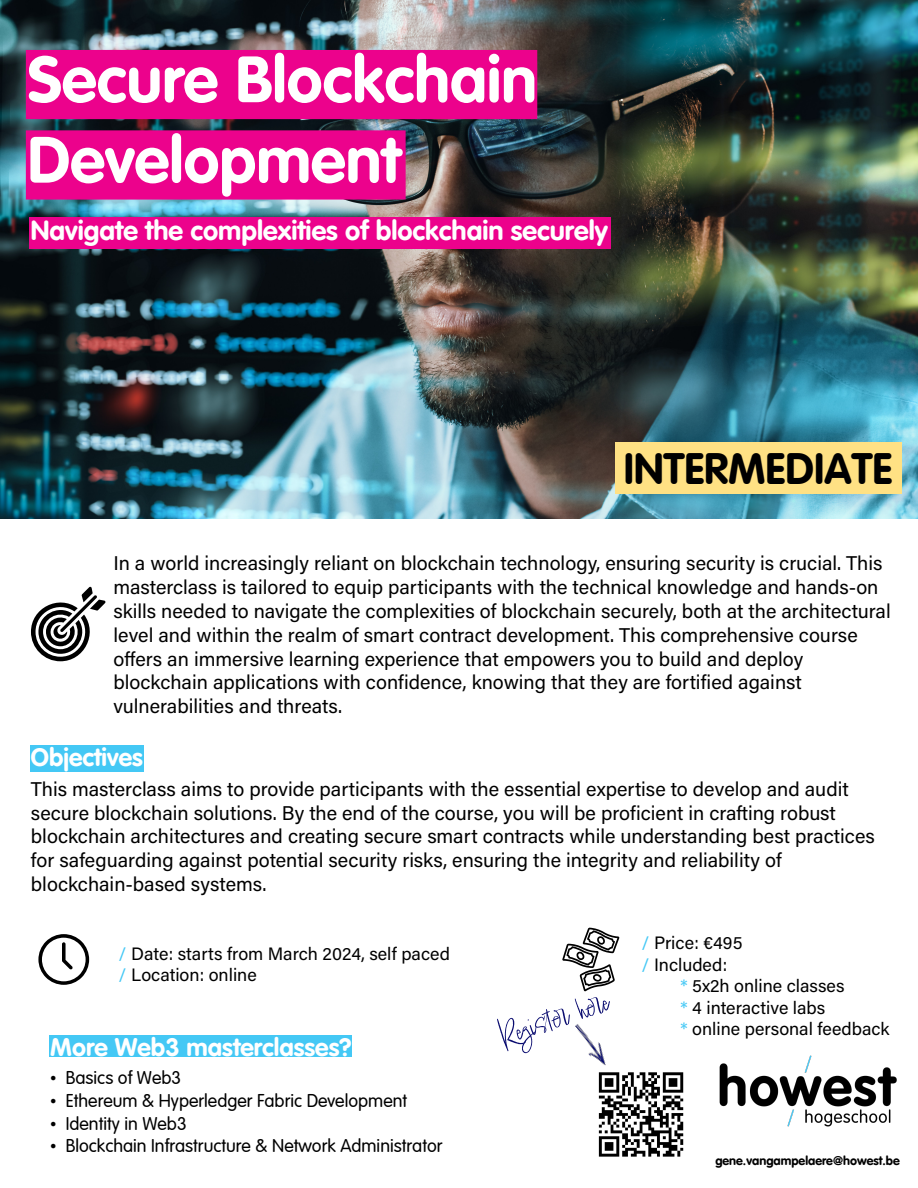
<style>
.page{position:relative;width:918px;height:1188px;background:#fff}
.page>*{position:absolute;margin:0;border:0;box-sizing:border-box;transform-origin:0 0}
.t1{font:64.35px/80.4px "VAG Rounded Bold";color:#fff}
.t2{font:43.8px "Audrielle No 1";color:#0a0c70}
.t3{font:43.05px "VAG Rounded Bold";color:#000}
.t4{font:27.3px "VAG Rounded Bold";color:#fff}
.t5{font:25.05px "VAG Rounded Bold";color:#fff}
.t6{font:19.8px/23.9px "Acumin Pro";color:#000}
.t7{font:300 18.15px "VAG Rounded";color:#000}
.t8{font:18px/21.3px "Acumin Pro";color:#000}
.t9{font:12.6px "VAG Rounded Bold";color:#000}
.s1{color:#44c8f5}
.s2{font-family:"Times New Roman";font-weight:400}
</style>
<div class="page">
<img style="left:719px;top:1055px;width:178px;height:72px">
<img style="left:0;top:0;width:918px;height:518px">
<svg style="left:26px;top:50px;width:511px;height:150px;background:#c80d7d"></svg>
<div style="left:29px;top:217px;width:581px;height:32px;background:#ec028c"></div>
<div style="left:616px;top:442px;width:286px;height:52px;background:#ffe184"></div>
<svg style="left:31px;top:587px;width:75px;height:74px"></svg>
<div style="left:30px;top:746px;width:114px;height:26px;background:#44c8f5"></div>
<svg style="left:38px;top:934px;width:51px;height:51px"></svg>
<svg style="left:562px;top:928px;width:57px;height:63px"></svg>
<img style="left:598px;top:1072px;width:86px;height:85px">
<img style="left:575px;top:1024px;width:31px;height:42px">
<div style="left:50px;top:1035px;width:302px;height:22px;background:#44c8f5"></div>
<h1 class="t1" style="left:28px;top:39px;width:511px">Secure Blockchain<br>Development</h1>
<h3 class="t4" style="left:31px;top:214px;width:578px">Navigate the complexities of blockchain securely</h3>
<h3 class="t3" style="left:624px;top:443px;width:270px">INTERMEDIATE</h3>
<p class="t6" style="left:113px;top:551px;width:779px">In a world increasingly reliant on blockchain technology, ensuring security is crucial. This masterclass is tailored to equip participants with the technical knowledge and hands-on skills needed to navigate the complexities of blockchain securely, both at the architectural level and within the realm of smart contract development. This comprehensive course offers an immersive learning experience that empowers you to build and deploy blockchain applications with confidence, knowing that they are fortified against vulnerabilities and threats.</p>
<p class="t5" style="left:31px;top:742px;width:113px">Objectives</p>
<p class="t6" style="left:31px;top:776px;width:846px">This masterclass aims to provide participants with the essential expertise to develop and audit secure blockchain solutions. By the end of the course, you will be proficient in crafting robust blockchain architectures and creating secure smart contracts while understanding best practices for safeguarding against potential security risks, ensuring the integrity and reliability of blockchain-based systems.</p>
<p class="t8" style="left:119px;top:942px;width:333px"><span class="s1">/</span> Date: starts from March 2024, self paced <span class="s1">/</span> Location: online</p>
<p class="t5" style="left:50px;top:1032px;width:303px">More Web3 masterclasses?</p>
<p class="t7" style="left:50px;top:1067px;width:132px"><span class="s2">•</span> Basics of Web3</p>
<p class="t7" style="left:50px;top:1090px;width:358px"><span class="s2">•</span> Ethereum &amp; Hyperledger Fabric Development</p>
<p class="t7" style="left:50px;top:1113px;width:138px"><span class="s2">•</span> Identity in Web3</p>
<p class="t7" style="left:50px;top:1135px;width:394px"><span class="s2">•</span> Blockchain Infrastructure &amp; Network Administrator</p>
<h2 class="t2" style="left:491px;top:1009px;width:136px;rotate:-19deg">Registerhere</h2>
<p class="t8" style="left:642px;top:931px;width:102px"><span class="s1">/</span> Price: €495</p>
<p class="t8" style="left:642px;top:953px;width:87px"><span class="s1">/</span> Included:</p>
<p class="t8" style="left:681px;top:975px;width:166px"><span class="s1">*</span> 5x2h online classes</p>
<p class="t8" style="left:681px;top:996px;width:146px"><span class="s1">*</span> 4 interactive labs</p>
<p class="t8" style="left:681px;top:1018px;width:211px"><span class="s1">*</span> online personal feedback</p>
<p class="t9" style="left:715px;top:1153px;width:186px">gene.vangampelaere@howest.be</p>
</div>
